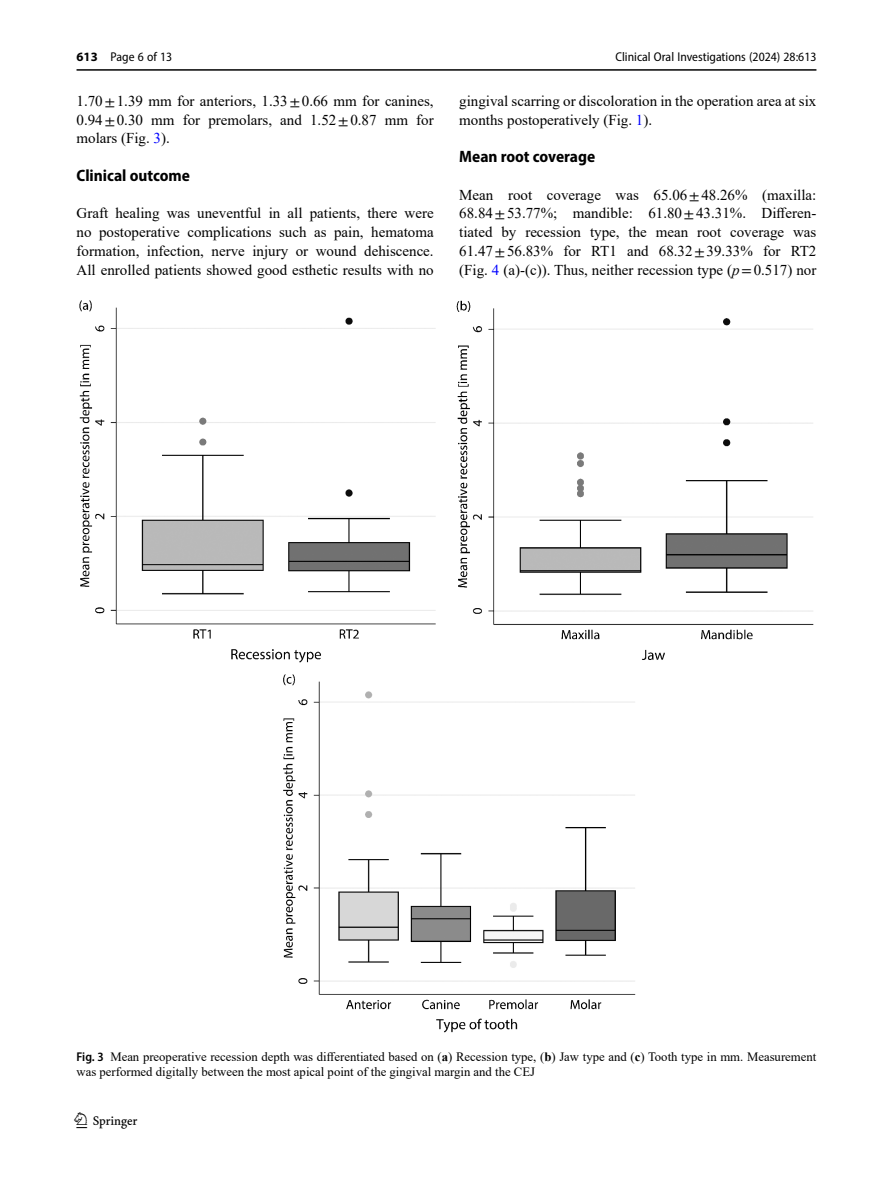
<style>
.page{position:relative;width:893px;height:1187px;background:#fff}
.page>*{position:absolute;margin:0;border:0;box-sizing:border-box;transform-origin:0 0}
.t1{font:22.5px "Springnew";color:#000}
.Head_2{font:700 semi-condensed 16.5px "Myriad Pro";color:#000}
.Body_Text{font:15px/18.8px "Times New Roman";color:#000;text-align:justify}
.Body_Text_Indent{font:15px/18.8px "Times New Roman";color:#000;text-align:justify}
.Figure_Caption{font:12.75px/15px "Times New Roman";color:#000}
.t2{font:semi-condensed 12.75px "Myriad Pro";color:#000}
.s1{font-weight:700;font-stretch:normal}
.s2{font-family:"STIX"}
.s3{color:#00f}
.s4{font-style:italic}
.s5{font-family:"Myriad Pro";font-weight:600;font-stretch:semi-condensed}
.s6{font-weight:700}
</style>
<div class="page">
<hr style="left:77px;top:69px;width:739px;height:2px;background:#000">
<img style="left:79px;top:300px;width:735px;height:733px">
<p class="t2" style="left:77px;top:49px;width:97px"><span class="s1">613</span> Page 6 of 13</p>
<p class="Body_Text_Indent" style="left:77px;top:91px;width:359px">1.70<span class="s2">±</span>1.39 mm for anteriors, 1.33<span class="s2">±</span>0.66 mm for canines, 0.94<span class="s2">±</span>0.30 mm for premolars, and 1.52<span class="s2">±</span>0.87 mm for molars (Fig. <span class="s3">3</span>).</p>
<p class="Head_2" style="left:77px;top:165px;width:115px">Clinical outcome</p>
<p class="Body_Text" style="left:77px;top:203px;width:359px">Graft healing was uneventful in all patients, there were no postoperative complications such as pain, hematoma formation, infection, nerve injury or wound dehiscence.<br>All enrolled patients showed good esthetic results with no</p>
<p class="t2" style="left:615px;top:49px;width:202px">Clinical Oral Investigations (2024) 28:613</p>
<p class="Body_Text" style="left:459px;top:91px;width:359px">gingival scarring or discoloration in the operation area at six months postoperatively (Fig. <span class="s3">1</span>).</p>
<p class="Head_2" style="left:459px;top:146px;width:137px">Mean root coverage</p>
<p class="Body_Text" style="left:459px;top:185px;width:359px">Mean root coverage was 65.06<span class="s2">±</span>48.26% (maxilla:<br>68.84<span class="s2">±</span>53.77%; mandible: 61.80<span class="s2">±</span>43.31%. Differen&shy;tiated by recession type, the mean root coverage was 61.47<span class="s2">±</span>56.83% for RT1 and 68.32<span class="s2">±</span>39.33% for RT2 (Fig. <span class="s3">4</span> (a)-(c)). Thus, neither recession type (<span class="s4">p</span><span class="s2">=</span>0.517) nor</p>
<p class="Figure_Caption" style="left:77px;top:1049px;width:741px"><span class="s5">Fig. 3</span> Mean preoperative recession depth was differentiated based on (<span class="s6">a</span>) Recession type, (<span class="s6">b</span>) Jaw type and (<span class="s6">c</span>) Tooth type in mm. Measurement was performed digitally between the most apical point of the gingival margin and the CEJ</p>
<h1 class="t1" style="left:77px;top:1107px;width:63px">1 3</h1>
</div>
